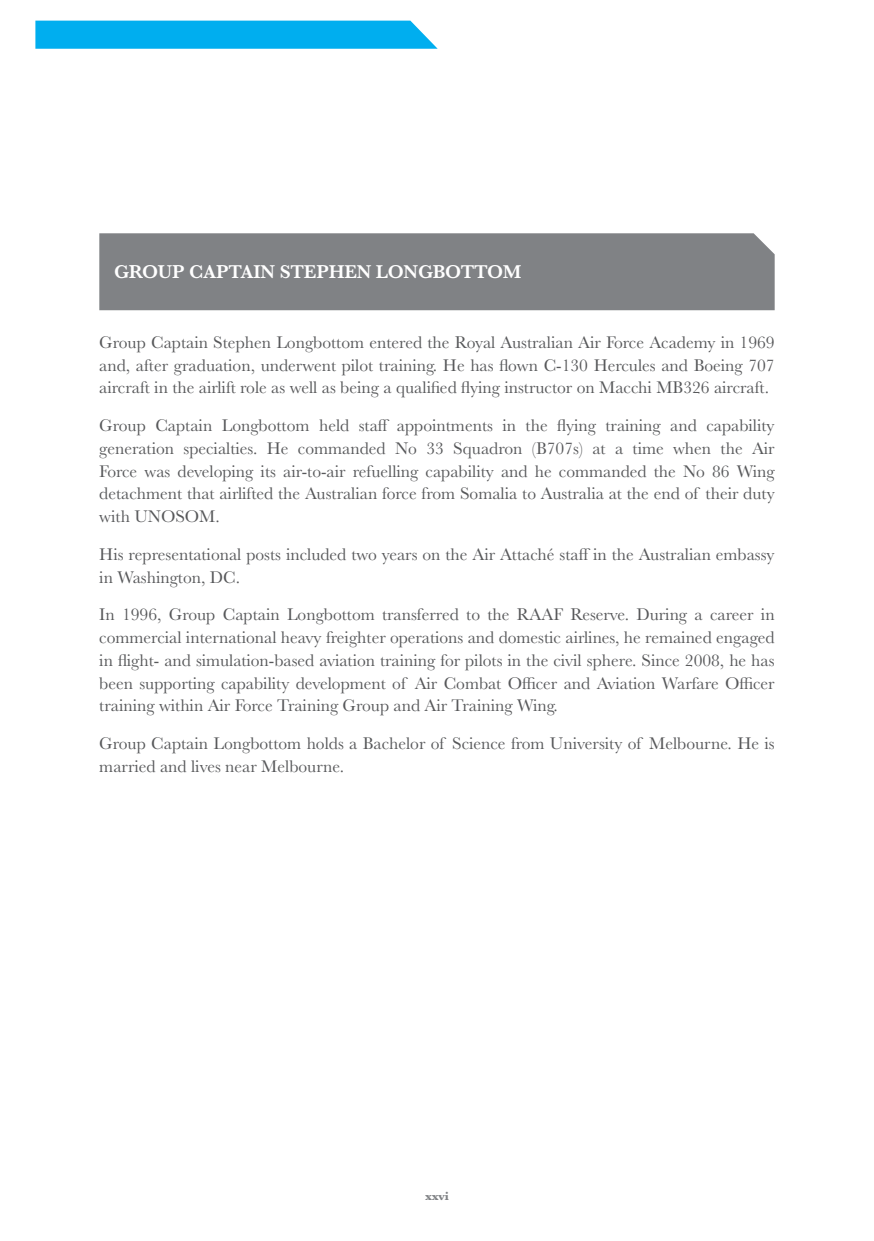
<style>
.page{position:relative;width:874px;height:1241px;background:#fff}
.page>*{position:absolute;margin:0;border:0;box-sizing:border-box;transform-origin:0 0}
.t1{font:600 19.25px "Baskerville";letter-spacing:-.01em;color:#fff}
.t2{font:17.5px/22.8px "Baskerville";color:#57585a;text-align:justify}
.t3{font:700 12.25px "Baskerville";color:#808285}
</style>
<div class="page">
<svg style="left:35px;top:21px;width:402px;height:28px;background:#0ab1ef"></svg>
<div style="left:99px;top:233px;width:675px;height:77px;background:#808285"></div>
<p class="t1" style="left:114px;top:258px;width:408px">GROUP CAPTAIN STEPHEN LONGBOTTOM</p>
<p class="t2" style="left:99px;top:331px;width:676px">Group Captain Stephen Longbottom entered the Royal Australian Air Force Academy in 1969 and, after graduation, underwent pilot training. He has flown C-130 Hercules and Boeing 707 aircraft in the airlift role as well as being a qualified flying instructor on Macchi MB326 aircraft.</p>
<p class="t2" style="left:99px;top:414px;width:676px">Group Captain Longbottom held staff appointments in the flying training and capability generation specialties. He commanded No 33 Squadron (B707s) at a time when the Air Force was developing its air-to-air refuelling capability and he commanded the No 86 Wing detachment that airlifted the Australian force from Somalia to Australia at the end of their duty with UNOSOM.</p>
<p class="t2" style="left:99px;top:543px;width:676px">His representational posts included two years on the Air Attaché staff in the Australian embassy in Washington, DC.</p>
<p class="t2" style="left:99px;top:603px;width:676px">In 1996, Group Captain Longbottom transferred to the RAAF Reserve. During a career in commercial international heavy freighter operations and domestic airlines, he remained engaged in flight- and simulation-based aviation training for pilots in the civil sphere. Since 2008, he has been supporting capability development of Air Combat Officer and Aviation Warfare Officer training within Air Force Training Group and Air Training Wing.</p>
<p class="t2" style="left:99px;top:732px;width:676px">Group Captain Longbottom holds a Bachelor of Science from University of Melbourne. He is married and lives near Melbourne.</p>
<p class="t3" style="left:425px;top:1187px;width:25px">xxvi</p>
</div>
